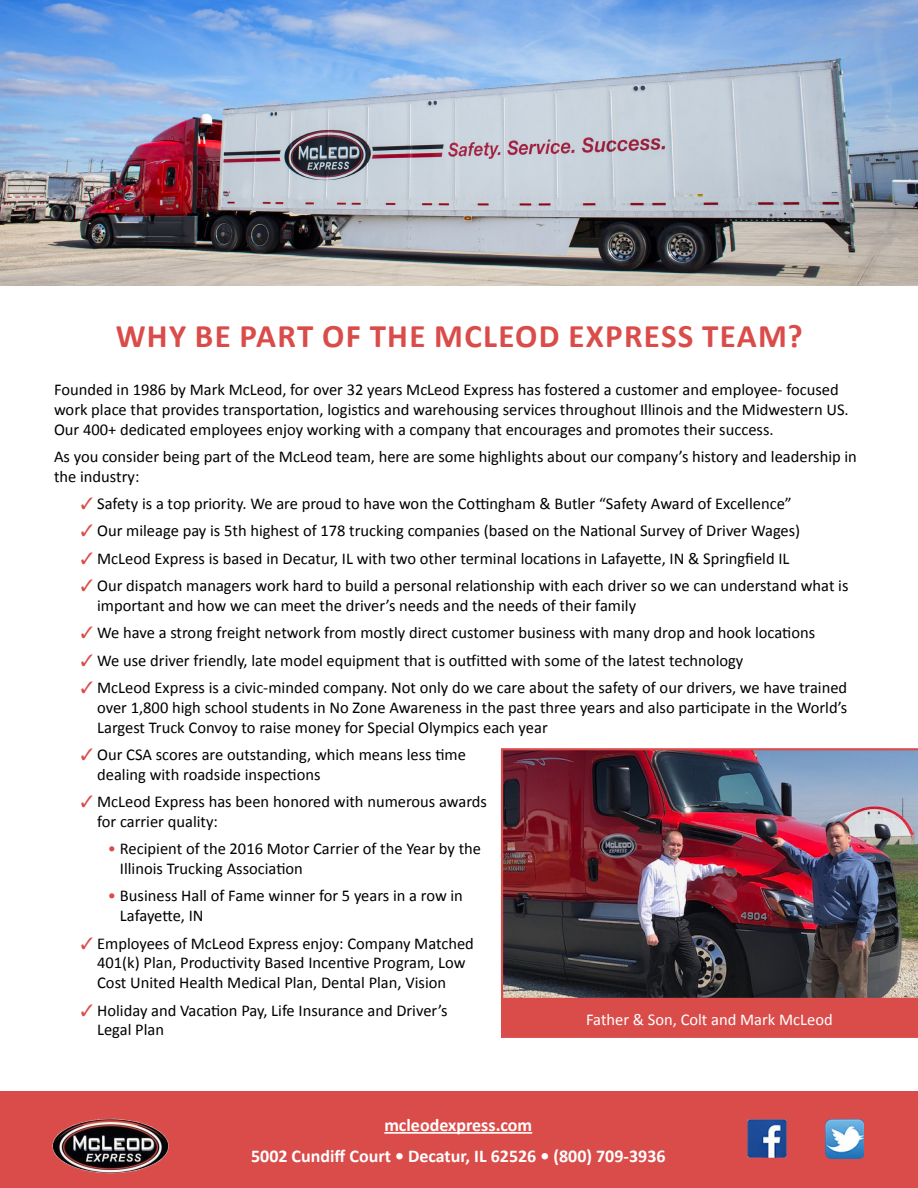
<style>
.page{position:relative;width:918px;height:1188px;background:#fff}
.page>*{position:absolute;margin:0;border:0;box-sizing:border-box;transform-origin:0 0}
.t1{font:700 33px "Calibri";letter-spacing:.04em;color:#da4c4a}
.t2{font:700 18px/30.6px "Calibri";color:#fff;text-align:center}
.t3{font:16.5px/19.8px "Calibri";color:#000}
.t4{font:16.5px "Calibri";color:#fff}
.s1{color:#da4c4a}
</style>
<div class="page">
<div style="left:0;top:1092px;width:918px;height:96px;background:#da4c4a"></div>
<img style="left:0;top:0;width:918px;height:285px">
<hr style="left:384px;top:1132px;width:148px;height:2px;background:#fff">
<img style="left:52px;top:1118px;width:117px;height:56px">
<img style="left:748px;top:1119px;width:39px;height:38px">
<img style="left:825px;top:1119px;width:39px;height:39px">
<img style="left:501px;top:748px;width:417px;height:251px">
<div style="left:502px;top:1000px;width:415px;height:37px;background:#da4c4a"></div>
<div style="left:501px;top:999px;width:417px;height:39px;border:2px solid #da4c4a"></div>
<h1 class="t1" style="left:116px;top:315px;width:689px">WHY BE PART OF THE MCLEOD EXPRESS TEAM?</h1>
<p class="t3" style="left:54px;top:379px;width:796px">Founded in 1986 by Mark McLeod, for over 32 years McLeod Express has fostered a customer and employee- focused work place that provides transportation, logistics and warehousing services throughout Illinois and the Midwestern US.<br>Our 400+ dedicated employees enjoy working with a company that encourages and promotes their success.</p>
<p class="t3" style="left:54px;top:446px;width:804px">As you consider being part of the McLeod team, here are some highlights about our company’s history and leadership in the industry:</p>
<p class="t3" style="left:81px;top:493px;width:712px"><span class="s1">✓</span> Safety is a top priority. We are proud to have won the Cottingham &amp; Butler “Safety Award of Excellence”</p>
<p class="t3" style="left:81px;top:520px;width:721px"><span class="s1">✓</span> Our mileage pay is 5th highest of 178 trucking companies (based on the National Survey of Driver Wages)</p>
<p class="t3" style="left:81px;top:548px;width:710px"><span class="s1">✓</span> McLeod Express is based in Decatur, IL with two other terminal locations in Lafayette, IN &amp; Springfield IL</p>
<p class="t3" style="left:97px;top:575px;width:753px;text-indent:-16px"><span class="s1">✓</span> Our dispatch managers work hard to build a personal relationship with each driver so we can understand what is important and how we can meet the driver’s needs and the needs of their family</p>
<p class="t3" style="left:81px;top:622px;width:736px"><span class="s1">✓</span> We have a strong freight network from mostly direct customer business with many drop and hook locations</p>
<p class="t3" style="left:81px;top:649px;width:664px"><span class="s1">✓</span> We use driver friendly, late model equipment that is outfitted with some of the latest technology</p>
<p class="t3" style="left:97px;top:677px;width:752px;text-align:justify;text-indent:-16px"><span class="s1">✓</span> McLeod Express is a civic-minded company. Not only do we care about the safety of our drivers, we have trained over 1,800 high school students in No Zone Awareness in the past three years and also participate in the World’s Largest Truck Convoy to raise money for Special Olympics each year</p>
<p class="t3" style="left:97px;top:744px;width:370px;text-indent:-16px"><span class="s1">✓</span> Our CSA scores are outstanding, which means less time dealing with roadside inspections</p>
<p class="t3" style="left:97px;top:791px;width:391px;text-indent:-16px"><span class="s1">✓</span> McLeod Express has been honored with numerous awards for carrier quality:</p>
<p class="t3" style="left:120px;top:838px;width:363px;text-indent:-12px"><span class="s1">•</span> Recipient of the 2016 Motor Carrier of the Year by the<br>Illinois Trucking Association</p>
<p class="t3" style="left:120px;top:885px;width:345px;text-indent:-12px"><span class="s1">•</span> Business Hall of Fame winner for 5 years in a row in<br>Lafayette, IN</p>
<p class="t3" style="left:97px;top:932px;width:378px;text-indent:-16px"><span class="s1">✓</span> Employees of McLeod Express enjoy: Company Matched<br>401(k) Plan, Productivity Based Incentive Program, Low<br>Cost United Health Medical Plan, Dental Plan, Vision</p>
<p class="t3" style="left:97px;top:999px;width:352px;text-indent:-16px"><span class="s1">✓</span> Holiday and Vacation Pay, Life Insurance and Driver’s<br>Legal Plan</p>
<p class="t4" style="left:586px;top:1009px;width:248px">Father &amp; Son, Colt and Mark McLeod</p>
<p class="t2" style="left:251px;top:1109px;width:416px">mcleodexpress.com<br>5002 Cundiff Court • Decatur, IL 62526 • (800) 709-3936</p>
</div>
